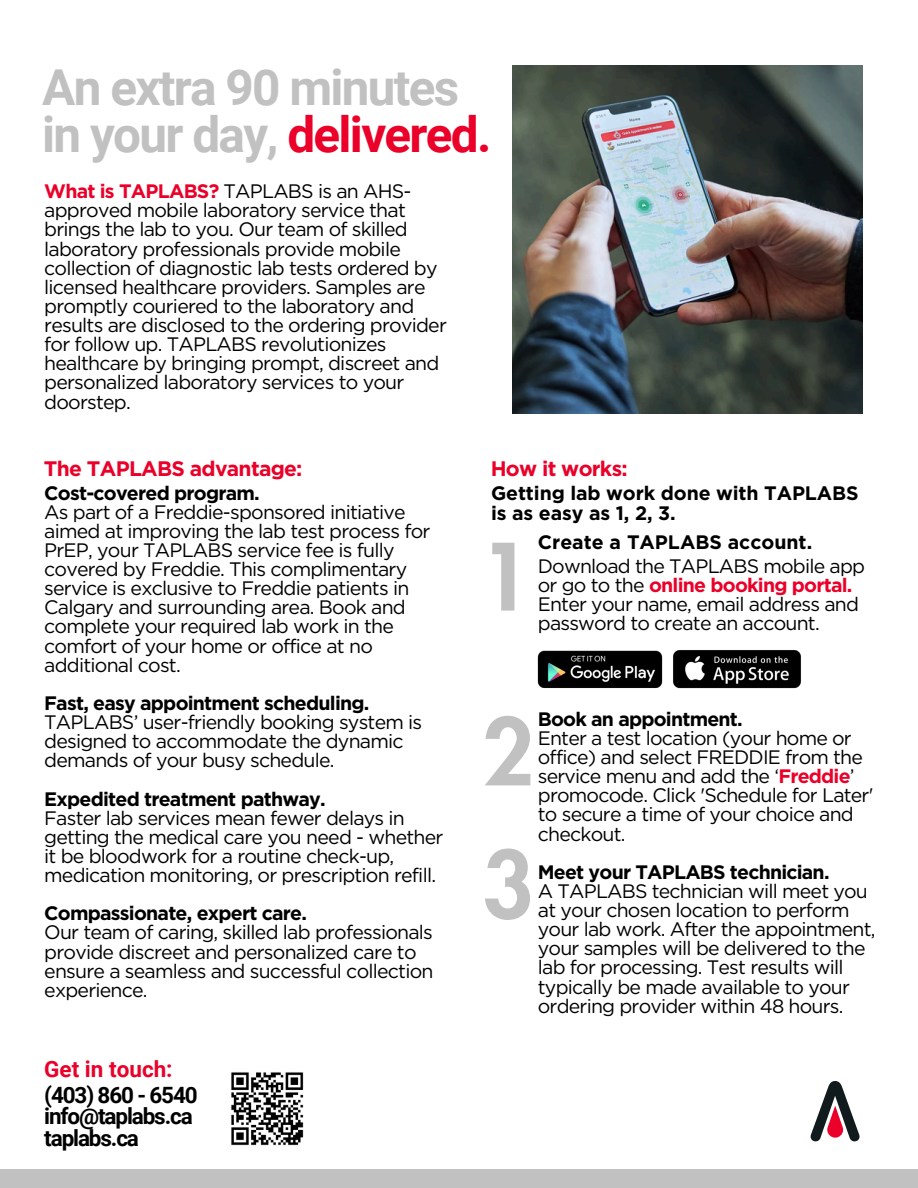
<style>
.page{position:relative;width:918px;height:1188px;background:#fff}
.page>*{position:absolute;margin:0;border:0;box-sizing:border-box;transform-origin:0 0}
.t1{font:800 90px "Futura LT Pro";color:#c1c1c1}
.t2{font:700 49.5px/47.2px "Roboto";letter-spacing:-.035em;color:#c1c1c1}
.t3{font:700 22.5px/21.3px "Roboto";letter-spacing:-.05em;color:#000}
.t4{font:700 22.5px "Roboto";color:#ea0029}
.t5{font:700 21px "Gotham";letter-spacing:-.035em;color:#ea0029}
.t6{font:19.5px/19.2px "Gotham";letter-spacing:-.04em;color:#000}
.t7{font:700 19.5px "Gotham";letter-spacing:-.04em;color:#000}
.t8{font:700 19.5px/20.2px "Gotham";letter-spacing:-.005em;color:#000}
.t9{font:700 19.5px "Gotham";color:#000}
.s1{color:#ea0029}
.s2{font-weight:700;color:#ea0029}
</style>
<div class="page">
<img style="left:537px;top:650px;width:126px;height:38px">
<img style="left:673px;top:650px;width:128px;height:39px">
<div style="left:0;top:1169px;width:918px;height:19px;background:#c1c1c1"></div>
<img style="left:513px;top:66px;width:350px;height:347px">
<svg style="left:811px;top:1081px;width:49px;height:60px"></svg>
<img style="left:231px;top:1072px;width:73px;height:74px">
<h2 class="t2" style="left:42px;top:64px;width:451px">An extra 90 minutes in your day, <span class="s1">delivered.</span></h2>
<h2 class="t6" style="left:44px;top:182px;width:404px"><span class="s2">What is TAPLABS?</span> TAPLABS is an AHS&shy;approved mobile laboratory service that brings the lab to you. Our team of skilled laboratory professionals provide mobile collection of diagnostic lab tests ordered by licensed healthcare providers. Samples are promptly couriered to the laboratory and results are disclosed to the ordering provider for follow up. TAPLABS revolutionizes healthcare by bringing prompt, discreet and personalized laboratory services to your doorstep.</h2>
<p class="t5" style="left:44px;top:456px;width:260px">The TAPLABS advantage:</p>
<p class="t5" style="left:491px;top:456px;width:138px">How it works:</p>
<p class="t7" style="left:44px;top:481px;width:217px">Cost-covered program.</p>
<p class="t6" style="left:44px;top:502px;width:388px">As part of a Freddie-sponsored initiative aimed at improving the lab test process for PrEP, your TAPLABS service fee is fully covered by Freddie. This complimentary service is exclusive to Freddie patients in Calgary and surrounding area. Book and complete your required lab work in the comfort of your home or office at no additional cost.</p>
<p class="t7" style="left:44px;top:691px;width:327px">Fast, easy appointment scheduling.</p>
<p class="t6" style="left:44px;top:712px;width:380px">TAPLABS’ user-friendly booking system is designed to accommodate the dynamic demands of your busy schedule.</p>
<p class="t7" style="left:44px;top:787px;width:283px">Expedited treatment pathway.</p>
<h3 class="t6" style="left:44px;top:808px;width:401px">Faster lab services mean fewer delays in getting the medical care you need - whether it be bloodwork for a routine check-up, medication monitoring, or prescription refill.</h3>
<p class="t7" style="left:44px;top:902px;width:264px">Compassionate, expert care.</p>
<p class="t6" style="left:44px;top:923px;width:391px">Our team of caring, skilled lab professionals provide discreet and personalized care to ensure a seamless and successful collection experience.</p>
<h2 class="t4" style="left:44px;top:1056px;width:130px">Get in touch:</h2>
<p class="t3" style="left:44px;top:1085px;width:155px">(403) 860 - 6540 info@taplabs.ca taplabs.ca</p>
<h3 class="t8" style="left:491px;top:483px;width:369px">Getting lab work done with TAPLABS is as easy as 1, 2, 3.</h3>
<p class="t1" style="left:479px;top:536px;width:54px">1</p>
<p class="t9" style="left:538px;top:530px;width:276px">Create a TAPLABS account.</p>
<p class="t6" style="left:538px;top:556px;width:329px">Download the TAPLABS mobile app or go to the <span class="s2">online booking portal.</span></p>
<p class="t6" style="left:538px;top:594px;width:323px">Enter your name, email address and password to create an account.</p>
<p class="t1" style="left:482px;top:711px;width:54px">2</p>
<p class="t1" style="left:482px;top:844px;width:54px">3</p>
<p class="t7" style="left:538px;top:707px;width:206px">Book an appointment.</p>
<p class="t6" style="left:538px;top:728px;width:337px">Enter a test location (your home or office) and select FREDDIE from the service menu and add the ‘<span class="s2">Freddie</span>’ promocode. Click 'Schedule for Later' to secure a time of your choice and checkout.</p>
<p class="t7" style="left:538px;top:860px;width:293px">Meet your TAPLABS technician.</p>
<p class="t6" style="left:538px;top:881px;width:339px">A TAPLABS technician will meet you at your chosen location to perform your lab work. After the appointment, your samples will be delivered to the lab for processing. Test results will typically be made available to your ordering provider within 48 hours.</p>
</div>
